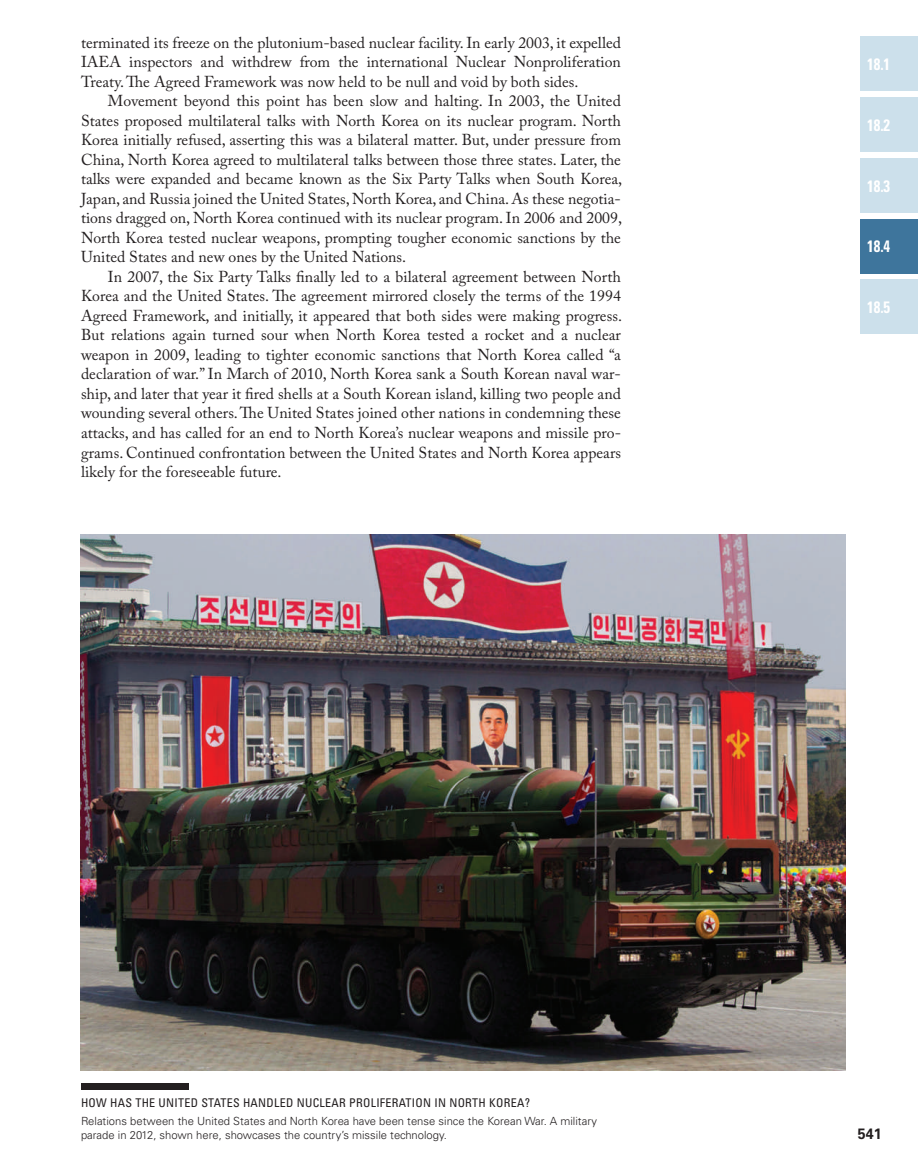
<style>
.page{position:relative;width:918px;height:1175px;background:#fff}
.page>*{position:absolute;margin:0;border:0;box-sizing:border-box;transform-origin:0 0}
.t1{font:700 condensed 16.5px "Univers LT Std";color:#fff;scale:.9 1}
.t2{font:15.75px/19.5px "Adobe Caslon Pro";color:#231f20;text-align:justify}
.t3{font:700 15px "Univers LT Std";color:#231f20;scale:.95 1}
.t4{font:condensed 12px "Univers LT Std";letter-spacing:.025em;color:#231f20}
.t5{font:300 11.25px/13.5px "Univers LT Std";color:#231f20}
</style>
<div class="page">
<div style="left:860px;top:36px;width:58px;height:55px;background:#cce0eb"></div>
<div style="left:860px;top:97px;width:58px;height:55px;background:#cce0eb"></div>
<div style="left:860px;top:279px;width:58px;height:55px;background:#cce0eb"></div>
<div style="left:860px;top:158px;width:58px;height:55px;background:#cce0eb"></div>
<div style="left:860px;top:218px;width:58px;height:55px;background:#3e759c"></div>
<img style="left:81px;top:534px;width:765px;height:536px">
<div style="left:81px;top:1083px;width:108px;height:6px;background:#231f20"></div>
<p class="t2" style="left:81px;top:33px;width:541px">terminated its freeze on the plutonium-based nuclear facility. In early 2003, it expelled IAEA inspectors and withdrew from the international Nuclear Nonproliferation Treaty. The Agreed Framework was now held to be null and void by both sides.</p>
<p class="t2" style="left:81px;top:91px;width:543px;text-indent:27px">Movement beyond this point has been slow and halting. In 2003, the United States proposed multilateral talks with North Korea on its nuclear program. North Korea initially refused, asserting this was a bilateral matter. But, under pressure from China, North Korea agreed to multilateral talks between those three states. Later, the talks were expanded and became known as the Six Party Talks when South Korea, Japan, and Russia joined the United States, North Korea, and China. As these negotia&shy;tions dragged on, North Korea continued with its nuclear program. In 2006 and 2009, North Korea tested nuclear weapons, prompting tougher economic sanctions by the United States and new ones by the United Nations.</p>
<p class="t2" style="left:81px;top:267px;width:543px;text-indent:27px">In 2007, the Six Party Talks finally led to a bilateral agreement between North Korea and the United States. The agreement mirrored closely the terms of the 1994<br>Agreed Framework, and initially, it appeared that both sides were making progress.<br>But relations again turned sour when North Korea tested a rocket and a nuclear weapon in 2009, leading to tighter economic sanctions that North Korea called “a declaration of war.” In March of 2010, North Korea sank a South Korean naval war&shy;ship, and later that year it fired shells at a South Korean island, killing two people and wounding several others. The United States joined other nations in condemning these attacks, and has called for an end to North Korea’s nuclear weapons and missile pro&shy;grams. Continued confrontation between the United States and North Korea appears likely for the foreseeable future.</p>
<p class="t1" style="left:867px;top:54px;width:27px">18.1</p>
<p class="t1" style="left:867px;top:115px;width:27px">18.2</p>
<p class="t1" style="left:867px;top:175px;width:27px">18.3</p>
<p class="t1" style="left:867px;top:236px;width:27px">18.4</p>
<p class="t1" style="left:867px;top:297px;width:27px">18.5</p>
<p class="t4" style="left:81px;top:1095px;width:100px">HOW HAS THE UNITED</p>
<p class="t4" style="left:201px;top:1095px;width:15px">STATES</p>
<p class="t4" style="left:243px;top:1095px;width:62px">HANDLED NUC</p>
<p class="t4" style="left:320px;top:1095px;width:13px">LEAR</p>
<p class="t4" style="left:349px;top:1095px;width:44px">PRO LI FERATIO</p>
<p class="t4" style="left:423px;top:1095px;width:35px">N IN NORTH</p>
<p class="t4" style="left:489px;top:1095px;width:8px">KOREA</p>
<p class="t4" style="left:525px;top:1095px;width:7px">?</p>
<p class="t5" style="left:81px;top:1114px;width:518px">Relations between the United States and North Korea have been tense since the Korean War. A military parade in 2012, shown here, showcases the country’s missile technology.</p>
<p class="t3" style="left:858px;top:1124px;width:27px">541</p>
</div>
